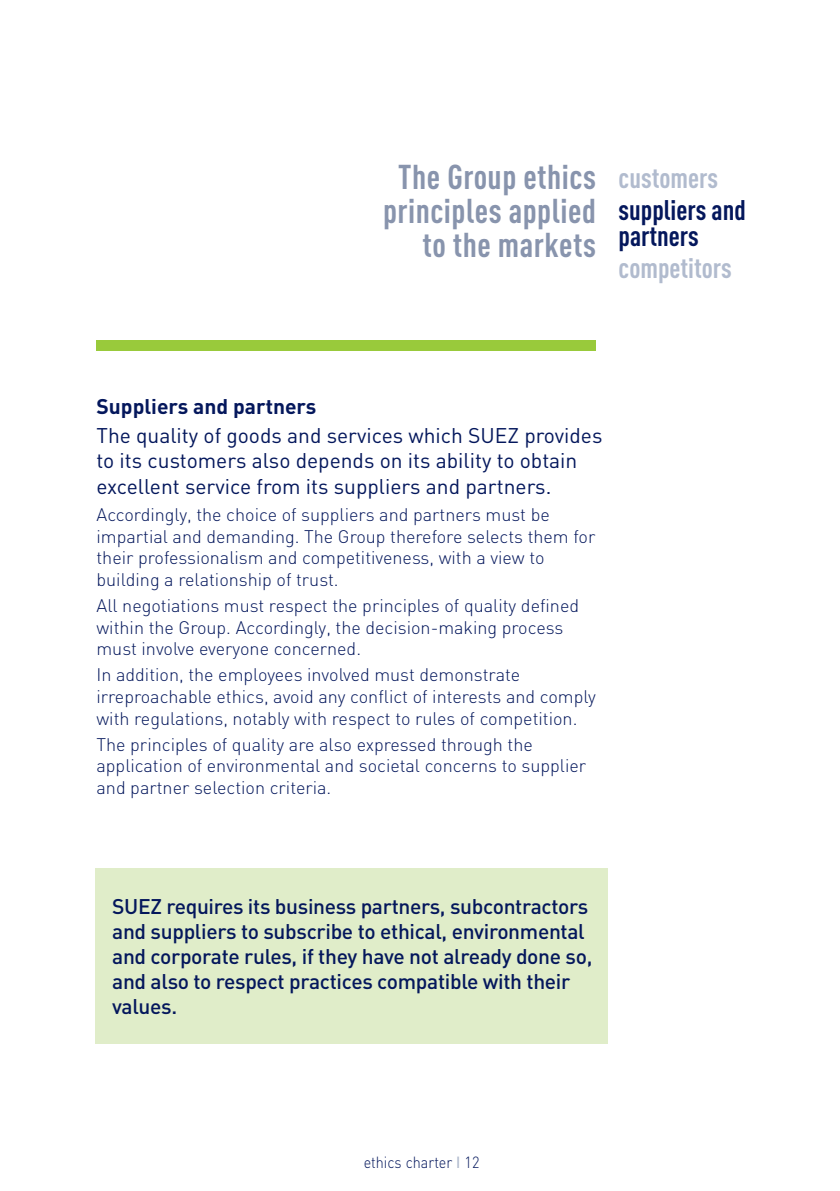
<style>
.page{position:relative;width:840px;height:1191px;background:#fff}
.page>*{position:absolute;margin:0;border:0;box-sizing:border-box;transform-origin:0 0}
.t1{font:700 34px/34px "DIN Cond";letter-spacing:.015em;color:#8894ad;text-align:right}
.t2{font:700 28px "DIN Cond";color:#b1bbce}
.t3{font:700 28px/26px "DIN Cond";color:#04175c}
.t4{font:500 21px/25px "DIN";letter-spacing:-.015em;color:#04175c}
.t5{font:21px/25.4px "DIN";color:#04175c}
.t6{font:700 21px "DIN";color:#04175c}
.t7{font:300 18px/21.6px "DIN";color:#04175c}
.t8{font:300 16px "DIN";color:#04175c;scale:.9 1}
.s1{font-weight:500;color:#b1bbce}
</style>
<div class="page">
<div style="left:96px;top:340px;width:499px;height:10px;background:#99ca3b"></div>
<div style="left:95px;top:867px;width:512px;height:176px;background:#e0edc9"></div>
<h1 class="t1" style="left:383px;top:158px;width:214px">The Group ethics principles applied to the markets</h1>
<h2 class="t2" style="left:618px;top:161px;width:101px">customers</h2>
<h2 class="t3" style="left:618px;top:196px;width:129px">suppliers and partners</h2>
<h2 class="t2" style="left:618px;top:251px;width:115px">competitors</h2>
<p class="t6" style="left:96px;top:392px;width:221px">Suppliers and partners</p>
<p class="t5" style="left:96px;top:422px;width:507px">The quality of goods and services which SUEZ provides to its customers also depends on its ability to obtain excellent service from its suppliers and partners.</p>
<p class="t7" style="left:96px;top:503px;width:500px">Accordingly, the choice of suppliers and partners must be impartial and demanding. The Group therefore selects them for their professionalism and competitiveness, with a view to building a relationship of trust.</p>
<p class="t7" style="left:96px;top:594px;width:484px">All negotiations must respect the principles of quality defined within the Group. Accordingly, the decision-making process must involve everyone concerned.</p>
<p class="t7" style="left:96px;top:664px;width:500px">In addition, the employees involved must demonstrate irreproachable ethics, avoid any conflict of interests and comply with regulations, notably with respect to rules of competition.</p>
<p class="t7" style="left:96px;top:733px;width:491px">The principles of quality are also expressed through the application of environmental and societal concerns to supplier and partner selection criteria.</p>
<p class="t4" style="left:112px;top:893px;width:481px">SUEZ requires its business partners, subcontractors and suppliers to subscribe to ethical, environmental and corporate rules, if they have not already done so, and also to respect practices compatible with their values.</p>
<p class="t8" style="left:363px;top:1152px;width:130px">ethics charter <span class="s1">I</span> 12</p>
</div>
